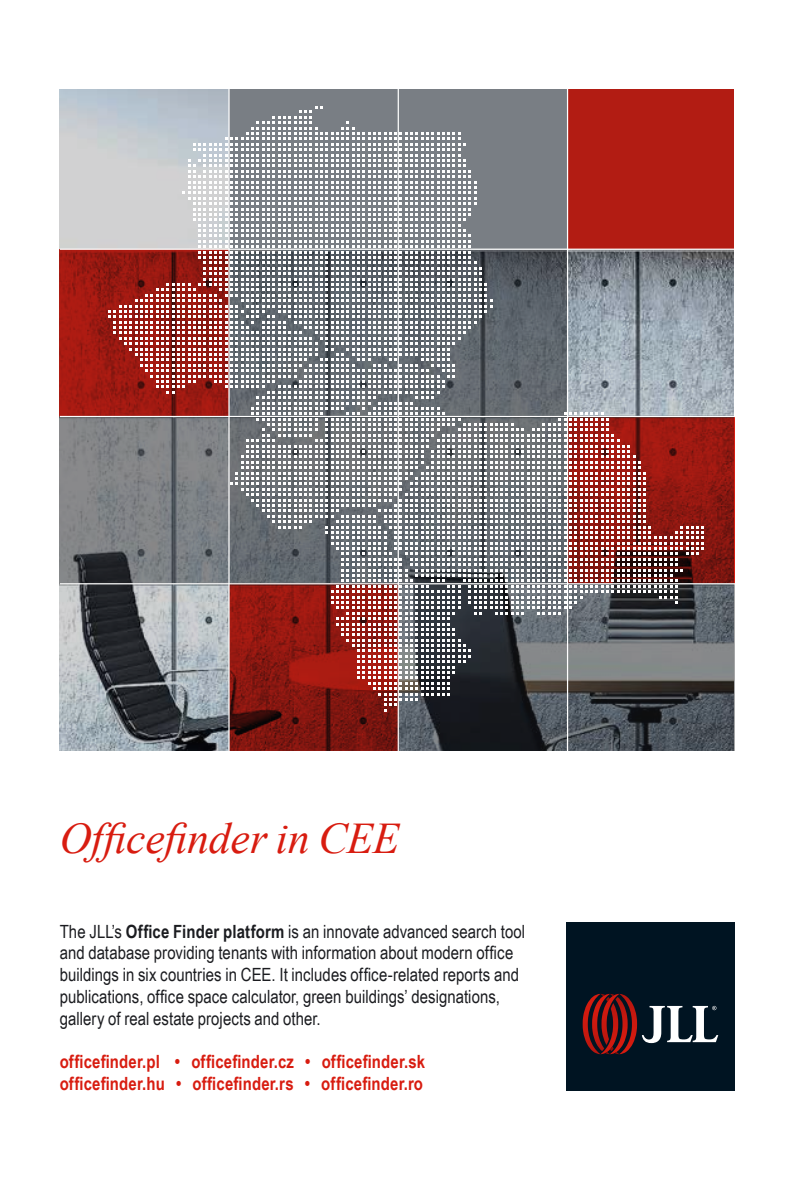
<style>
.page{position:relative;width:794px;height:1191px;background:#fff}
.page>*{position:absolute;margin:0;border:0;box-sizing:border-box;transform-origin:0 0}
.t1{font:italic 43.75px "Times New Roman";color:#d81c10}
.t2{font:18.2px/21.9px "Arial Narrow";letter-spacing:.005em;color:#1b1c20}
.t3{font:700 18.2px/22.1px "Arial Narrow";letter-spacing:.01em;color:#d81c10}
.s1{font-weight:700}
</style>
<div class="page">
<svg style="left:60px;top:89px;width:674px;height:661px;background:#825e60"></svg>
<svg style="left:108px;top:107px;width:596px;height:604px;background:#8f787b"></svg>
<div style="left:567px;top:922px;width:168px;height:168px;background:#001422"></div>
<svg style="left:582px;top:993px;width:136px;height:61px"></svg>
<hr style="left:228px;top:89px;width:2px;height:662px;background:#fff">
<hr style="left:398px;top:89px;width:1px;height:662px;background:#fff">
<hr style="left:567px;top:89px;width:1px;height:662px;background:#fff">
<hr style="left:60px;top:249px;width:676px;height:1px;background:#fff">
<hr style="left:60px;top:416px;width:676px;height:1px;background:#fff">
<hr style="left:60px;top:583px;width:676px;height:1px;background:#fff">
<h1 class="t1" style="left:60px;top:808px;width:341px">Officefinder in CEE</h1>
<p class="t2" style="left:60px;top:919px;width:467px">The JLL’s <span class="s1">Office Finder platform</span> is an innovate advanced search tool and database providing tenants with information about modern office buildings in six countries in CEE. It includes office-related reports and publications, office space calculator, green buildings’ designations, gallery of real estate projects and other.</p>
<p class="t3" style="left:60px;top:1049px;width:367px">officefinder.pl • officefinder.cz • officefinder.sk officefinder.hu • officefinder.rs • officefinder.ro</p>
</div>
